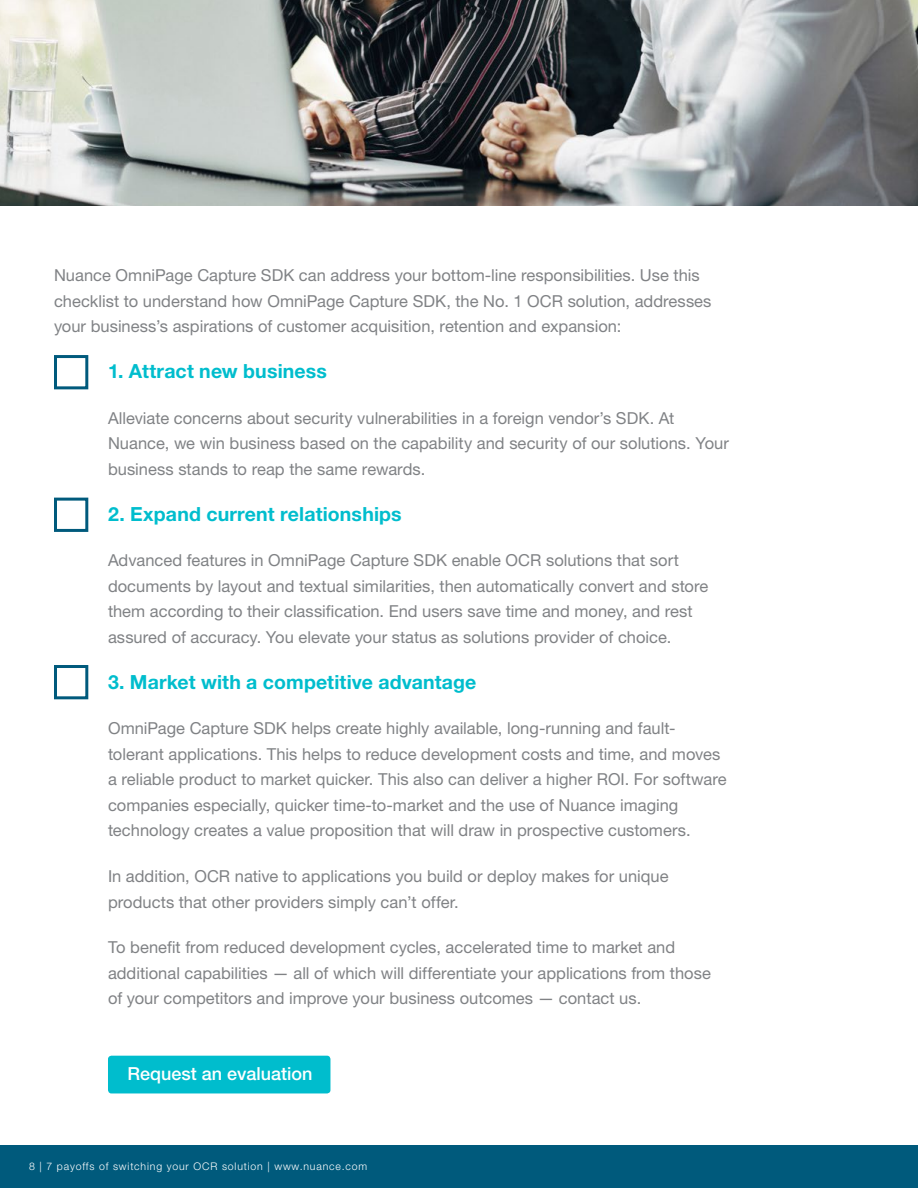
<style>
.page{position:relative;width:918px;height:1188px;background:#fff}
.page>*{position:absolute;margin:0;border:0;box-sizing:border-box;transform-origin:0 0}
.t1{font:700 19.5px "Helvetica Neue LT Std";letter-spacing:.005em;color:#00bdcd}
.t2{font:500 18px "Helvetica Neue LT Std";color:#fff}
.t3{font:16.5px/25.5px "Helvetica Neue LT Std";color:#808285}
.t4{font:300 10.5px "Helvetica Neue LT Std";letter-spacing:.08em;color:#fff}
</style>
<div class="page">
<div style="left:0;top:1145px;width:918px;height:43px;background:#005a7c"></div>
<img style="left:0;top:0;width:918px;height:206px">
<div style="left:54px;top:355px;width:34px;height:34px;border:3px solid #005a7c"></div>
<div style="left:54px;top:498px;width:34px;height:34px;border:3px solid #005a7c"></div>
<div style="left:54px;top:665px;width:34px;height:34px;border:3px solid #005a7c"></div>
<div style="left:108px;top:1056px;width:222px;height:37px;background:#00bdcd;border-radius:4px"></div>
<p class="t3" style="left:54px;top:263px;width:659px">Nuance OmniPage Capture SDK can address your bottom-line responsibilities. Use this checklist to understand how OmniPage Capture SDK, the No. 1 OCR solution, addresses your business’s aspirations of customer acquisition, retention and expansion:</p>
<p class="t1" style="left:108px;top:359px;width:220px">1. Attract new business</p>
<p class="t3" style="left:108px;top:405px;width:622px">Alleviate concerns about security vulnerabilities in a foreign vendor’s SDK. At<br>Nuance, we win business based on the capability and security of our solutions. Your business stands to reap the same rewards.</p>
<p class="t1" style="left:108px;top:502px;width:295px">2. Expand current relationships</p>
<p class="t3" style="left:108px;top:548px;width:602px">Advanced features in OmniPage Capture SDK enable OCR solutions that sort documents by layout and textual similarities, then automatically convert and store them according to their classification. End users save time and money, and rest assured of accuracy. You elevate your status as solutions provider of choice.</p>
<p class="t1" style="left:108px;top:670px;width:370px">3. Market with a competitive advantage</p>
<p class="t3" style="left:108px;top:716px;width:620px">OmniPage Capture SDK helps create highly available, long-running and fault&shy;tolerant applications. This helps to reduce development costs and time, and moves a reliable product to market quicker. This also can deliver a higher ROI. For software companies especially, quicker time-to-market and the use of Nuance imaging technology creates a value proposition that will draw in prospective customers.</p>
<p class="t3" style="left:108px;top:863px;width:562px">In addition, OCR native to applications you build or deploy makes for unique products that other providers simply can’t offer.</p>
<p class="t3" style="left:108px;top:934px;width:604px">To benefit from reduced development cycles, accelerated time to market and additional capabilities — all of which will differentiate your applications from those of your competitors and improve your business outcomes — contact us.</p>
<p class="t2" style="left:128px;top:1063px;width:187px">Request an evaluation</p>
<p class="t4" style="left:29px;top:1159px;width:340px">8 | 7 payoffs of switching your OCR solution | www.nuance.com</p>
</div>
